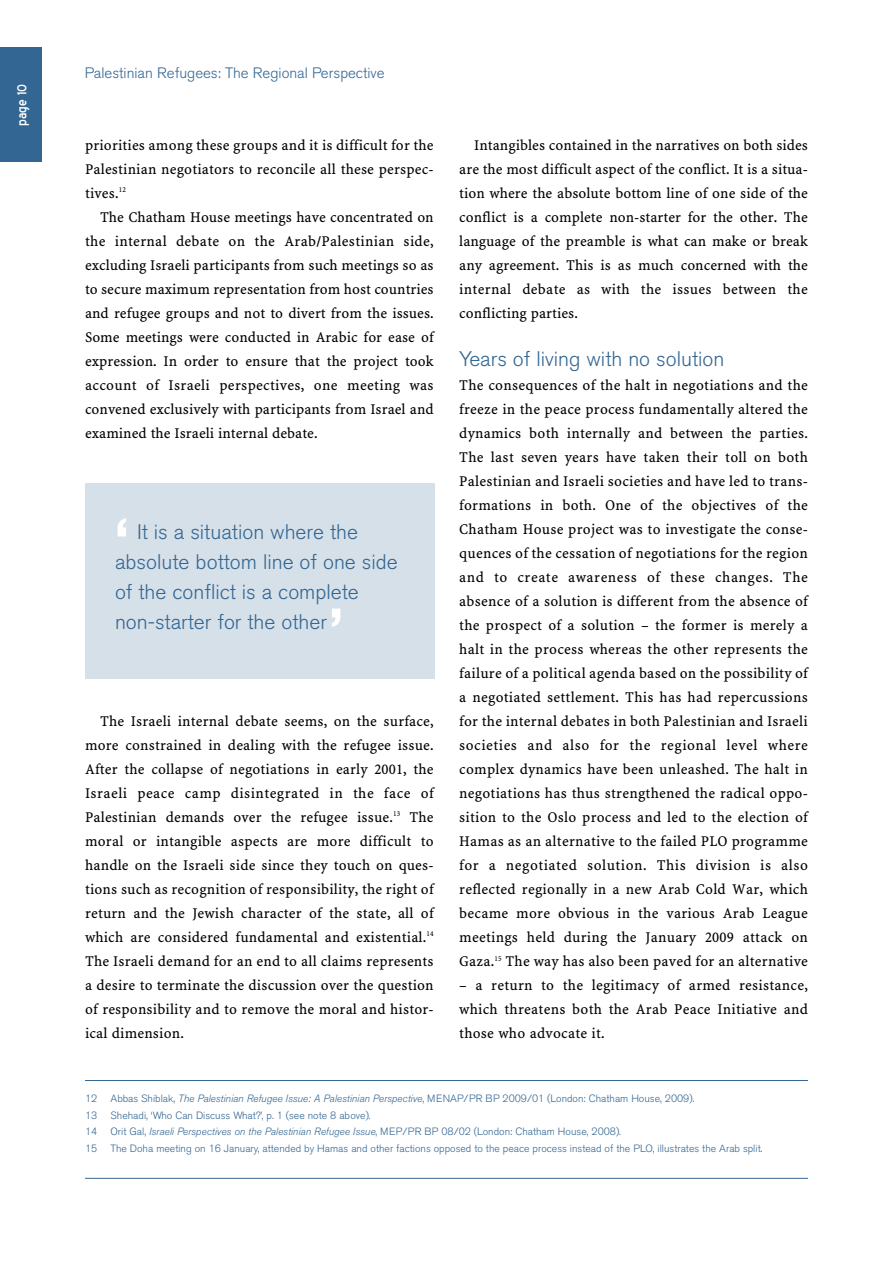
<style>
.page{position:relative;width:893px;height:1263px;background:#fff}
.page>*{position:absolute;margin:0;border:0;box-sizing:border-box;transform-origin:0 0}
.t1{font:700 54px "Akzidenz Grotesk BE";color:#fff}
.t2{font:300 21px/30px "Akzidenz Grotesk BE";color:#336693}
.t3{font:16.5px "Blue Highway";color:#fff}
.t4{font:15px/24px "Minion Web Pro";letter-spacing:.01em;color:#000;text-align:justify}
.t5{font:300 15px "Akzidenz Grotesk BE";color:#336693}
.t6{font:300 10.5px "Akzidenz Grotesk BE";color:#336693}
.s1{font-style:italic}
</style>
<div class="page">
<hr style="left:85px;top:1080px;width:723px;height:1px;background:#336693">
<hr style="left:85px;top:1178px;width:723px;height:1px;background:#336693">
<div style="left:0;top:47px;width:41px;height:115px;background:#336693"></div>
<div style="left:85px;top:483px;width:349px;height:195px;background:#d6e0e9"></div>
<p class="t3" style="left:15px;top:126px;width:43px;rotate:-90deg">page 10</p>
<p class="t5" style="left:85px;top:66px;width:301px">Palestinian Refugees: The Regional Perspective</p>
<p class="t4" style="left:85px;top:133px;width:350px">priorities among these groups and it is difficult for the Palestinian negotiators to reconcile all these perspec&shy;tives.<sup>12</sup></p>
<p class="t4" style="left:85px;top:205px;width:350px;text-indent:15px">The Chatham House meetings have concentrated on the internal debate on the Arab/Palestinian side, excluding Israeli participants from such meetings so as to secure maximum representation from host countries and refugee groups and not to divert from the issues.<br>Some meetings were conducted in Arabic for ease of expression. In order to ensure that the project took account of Israeli perspectives, one meeting was convened exclusively with participants from Israel and examined the Israeli internal debate.</p>
<h1 class="t1" style="left:115px;top:516px;width:15px">‘</h1>
<h2 class="t2" style="left:115px;top:518px;width:284px;text-indent:22px">It is a situation where the absolute bottom line of one side of the conflict is a complete non-starter for the other</h2>
<h1 class="t1" style="left:329px;top:606px;width:15px">’</h1>
<p class="t4" style="left:85px;top:709px;width:350px;text-indent:15px">The Israeli internal debate seems, on the surface, more constrained in dealing with the refugee issue.<br>After the collapse of negotiations in early 2001, the Israeli peace camp disintegrated in the face of Palestinian demands over the refugee issue.<sup>13</sup> The moral or intangible aspects are more difficult to handle on the Israeli side since they touch on ques&shy;tions such as recognition of responsibility, the right of return and the Jewish character of the state, all of which are considered fundamental and existential.<sup>14<br></sup>The Israeli demand for an end to all claims represents a desire to terminate the discussion over the question of responsibility and to remove the moral and histor&shy;ical dimension.</p>
<p class="t4" style="left:459px;top:133px;width:350px;text-indent:15px">Intangibles contained in the narratives on both sides are the most difficult aspect of the conflict. It is a situa&shy;tion where the absolute bottom line of one side of the conflict is a complete non-starter for the other. The language of the preamble is what can make or break any agreement. This is as much concerned with the internal debate as with the issues between the conflicting parties.</p>
<h2 class="t2" style="left:459px;top:345px;width:267px">Years of living with no solution</h2>
<p class="t4" style="left:459px;top:373px;width:350px">The consequences of the halt in negotiations and the freeze in the peace process fundamentally altered the dynamics both internally and between the parties.<br>The last seven years have taken their toll on both Palestinian and Israeli societies and have led to trans&shy;formations in both. One of the objectives of the Chatham House project was to investigate the conse&shy;quences of the cessation of negotiations for the region and to create awareness of these changes. The absence of a solution is different from the absence of the prospect of a solution – the former is merely a halt in the process whereas the other represents the failure of a political agenda based on the possibility of a negotiated settlement. This has had repercussions for the internal debates in both Palestinian and Israeli societies and also for the regional level where complex dynamics have been unleashed. The halt in negotiations has thus strengthened the radical oppo&shy;sition to the Oslo process and led to the election of Hamas as an alternative to the failed PLO programme for a negotiated solution. This division is also reflected regionally in a new Arab Cold War, which became more obvious in the various Arab League meetings held during the January 2009 attack on Gaza.<sup>15</sup> The way has also been paved for an alternative</p>
<p class="t4" style="left:459px;top:973px;width:350px">– a return to the legitimacy of armed resistance, which threatens both the Arab Peace Initiative and those who advocate it.</p>
<p class="t6" style="left:85px;top:1094px;width:14px">12</p>
<p class="t6" style="left:111px;top:1094px;width:585px">Abbas Shiblak, <span class="s1">The Palestinian Refugee Issue: A Palestinian Perspective</span>, MENAP/PR BP 2009/01 (London: Chatham House, 2009).</p>
<p class="t6" style="left:85px;top:1110px;width:14px">13</p>
<p class="t6" style="left:111px;top:1110px;width:262px">Shehadi, ‘Who Can Discuss What?’, p. 1 (see note 8 above).</p>
<p class="t6" style="left:85px;top:1127px;width:14px">14</p>
<p class="t6" style="left:111px;top:1127px;width:512px">Orit Gal, <span class="s1">Israeli Perspectives on the Palestinian Refugee Issue</span>, MEP/PR BP 08/02 (London: Chatham House, 2008).</p>
<p class="t6" style="left:85px;top:1143px;width:14px">15</p>
<p class="t6" style="left:111px;top:1143px;width:653px">The Doha meeting on 16 January, attended by Hamas and other factions opposed to the peace process instead of the PLO, illustrates the Arab split.</p>
</div>
